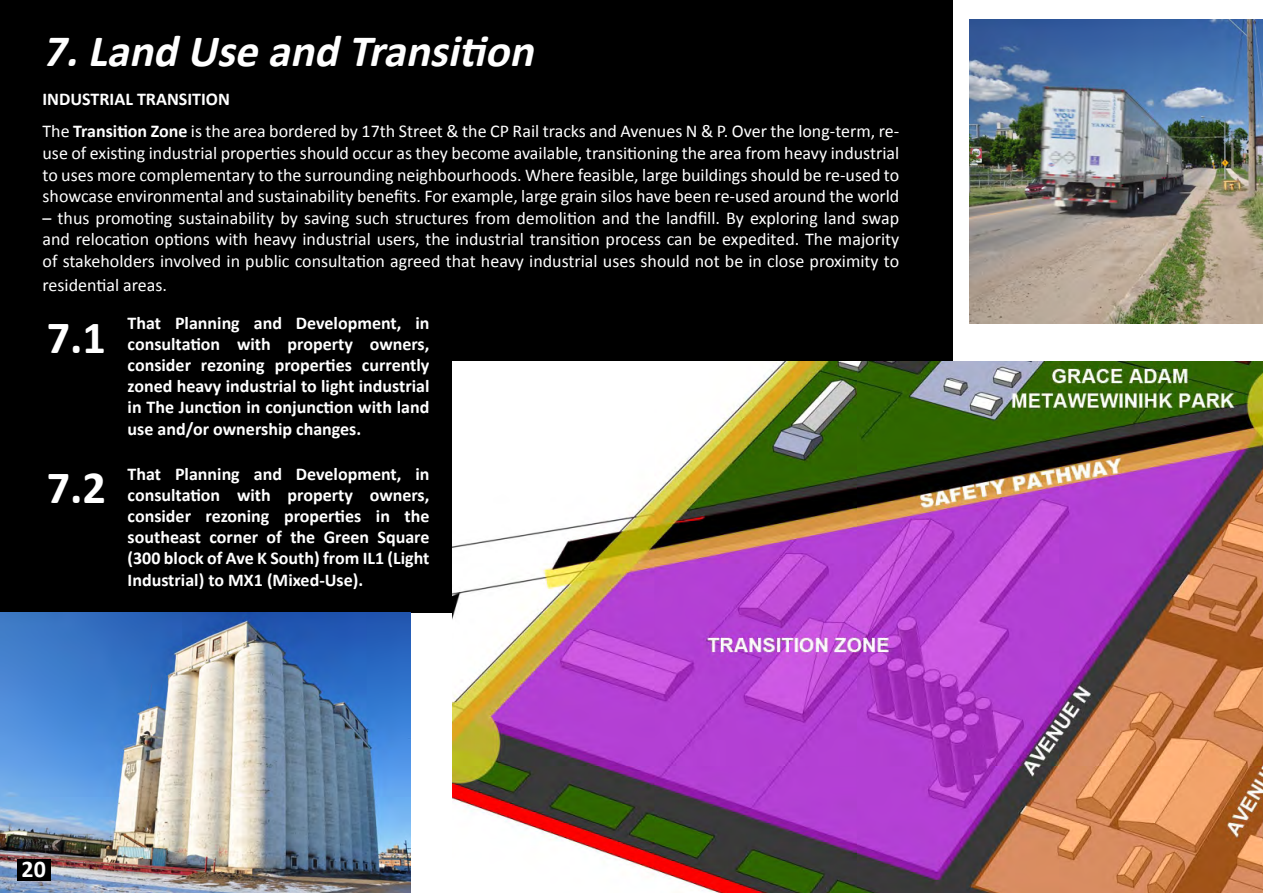
<style>
.page{position:relative;width:1263px;height:893px;background:#fff}
.page>*{position:absolute;margin:0;border:0;box-sizing:border-box;transform-origin:0 0}
.t1{font:700 46.35px "Calibri";color:#fff}
.t2{font:italic 700 45px "Calibri";color:#fff}
.t3{font:700 24px "Calibri";color:#fff}
.t4{font:18px/21.6px "Calibri";color:#fff;text-align:justify}
.t5{font:700 18px/21.1px "Calibri";color:#fff;text-align:justify}
.s1{font-weight:700}
</style>
<div class="page">
<div style="left:0;top:0;width:952px;height:612px;background:#000"></div>
<img style="left:0;top:612px;width:410px;height:281px">
<img style="left:969px;top:19px;width:294px;height:304px">
<img style="left:453px;top:361px;width:810px;height:532px">
<div style="left:17px;top:859px;width:33px;height:21px;background:#000"></div>
<h2 class="t2" style="left:43px;top:23px;width:504px">7.Land Useand Transition</h2>
<p class="t4" style="left:43px;top:83px;width:858px;line-height:32.4px"><span class="s1">INDUSTRIAL TRANSITION<br></span>The <span class="s1">Transition Zone</span> is the area bordered by 17th Street &amp; the CP Rail tracks and Avenues N &amp; P. Over the long-term, re-</p>
<p class="t4" style="left:43px;top:142px;width:858px">use of existing industrial properties should occur as they become available, transitioning the area from heavy industrial to uses more complementary to the surrounding neighbourhoods. Where feasible, large buildings should be re-used to showcase environmental and sustainability benefits. For example, large grain silos have been re-used around the world</p>
<p class="t4" style="left:43px;top:207px;width:858px">– thus promoting sustainability by saving such structures from demolition and the landfill. By exploring land swap and relocation options with heavy industrial users, the industrial transition process can be expedited. The majority of stakeholders involved in public consultation agreed that heavy industrial uses should not be in close proximity to</p>
<p class="t4" style="left:43px;top:274px;width:126px">residential areas.</p>
<h1 class="t1" style="left:47px;top:308px;width:61px">7.1</h1>
<p class="t5" style="left:128px;top:313px;width:303px">That Planning and Development, in consultation with property owners, consider rezoning properties currently zoned heavy industrial to light industrial in The Junction in conjunction with land use and/or ownership changes.</p>
<h1 class="t1" style="left:47px;top:458px;width:61px">7.2</h1>
<p class="t5" style="left:128px;top:463px;width:303px">That Planning and Development, in consultation with property owners, consider rezoning properties in the southeast corner of the Green Square (300 block of Ave K South) from IL1 (Light Industrial) to MX1 (Mixed-Use).</p>
<h3 class="t3" style="left:21px;top:854px;width:26px">20</h3>
</div>
